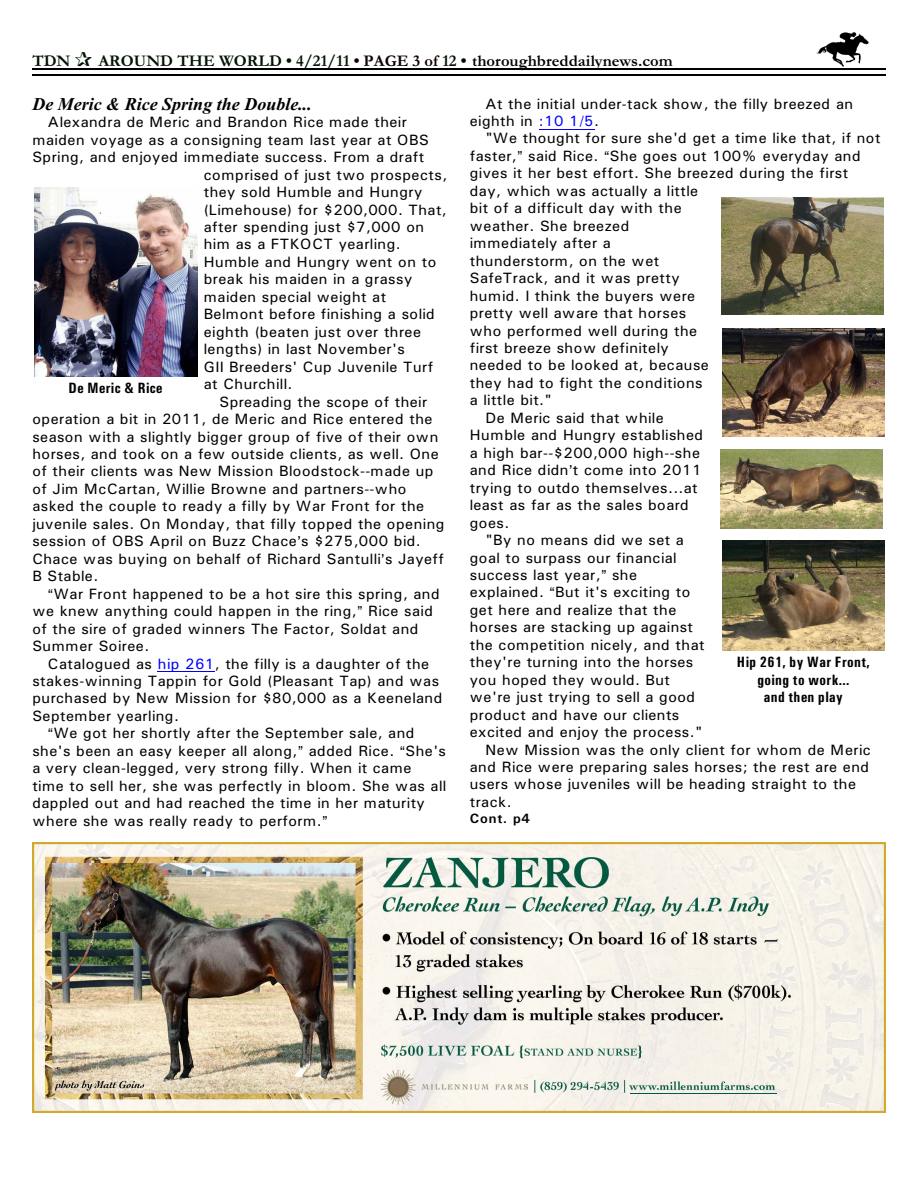
<style>
.page{position:relative;width:918px;height:1188px;background:#fff}
.page>*{position:absolute;margin:0;border:0;box-sizing:border-box;transform-origin:0 0}
.t1{font:italic 700 18px "Times New Roman";color:#000}
.t2{font:700 16.5px "Garamond";color:#000}
.t3{font:700 16.5px "Garamond";color:#001400}
.t4{font:15px/17.4px "Univers";letter-spacing:.03em;color:#000}
.t5{font:700 15px/17.2px "Univers Condensed";letter-spacing:.025em;color:#000;text-align:center}
.t6{font:15px "Univers";letter-spacing:.01em;color:#000}
.t7{font:700 13.5px "Univers";letter-spacing:.065em;color:#000}
.s1{color:#001400}
.s2{color:#0f0000}
.s3{color:#00f}
</style>
<div class="page">
<img style="left:817px;top:32px;width:51px;height:34px">
<hr style="left:32px;top:68px;width:853px;height:1px;background:#000">
<hr style="left:32px;top:75px;width:853px;height:1px;background:#000">
<hr style="left:158px;top:671px;width:57px;height:1px;background:#00f">
<hr style="left:539px;top:129px;width:55px;height:1px;background:#00f">
<img style="left:32px;top:842px;width:854px;height:270px">
<hr style="left:630px;top:1093px;width:147px;height:1px;background:#00594f">
<img style="left:35px;top:187px;width:162px;height:189px">
<img style="left:721px;top:198px;width:163px;height:117px">
<img style="left:723px;top:329px;width:162px;height:107px">
<img style="left:720px;top:449px;width:163px;height:80px">
<img style="left:723px;top:540px;width:162px;height:110px">
<p class="t3" style="left:32px;top:55px;width:40px">TDN</p>
<p class="t2" style="left:98px;top:55px;width:576px"><span class="s1">AROUND THE WORLD • 4/21/11</span> <span class="s2">• PAGE 3 of</span> <span class="s1">12</span> • thoroughbreddailynews.com</p>
<p class="t1" style="left:32px;top:98px;width:281px">De Meric &amp; Rice Spring the Double...</p>
<p class="t4" style="left:48px;top:115px;width:361px">Alexandra de Meric and Brandon Rice made their</p>
<p class="t4" style="left:32px;top:132px;width:398px">maiden voyage as a consigning team last year at OBS</p>
<p class="t4" style="left:32px;top:150px;width:394px">Spring, and enjoyed immediate success. From a draft</p>
<p class="t4" style="left:204px;top:167px;width:245px">comprised of just two prospects,</p>
<p class="t4" style="left:204px;top:185px;width:220px">they sold Humble and Hungry</p>
<p class="t4" style="left:204px;top:202px;width:245px">(Limehouse) for $200,000. That,</p>
<p class="t4" style="left:204px;top:219px;width:222px">after spending just $7,000 on</p>
<p class="t4" style="left:204px;top:237px;width:199px">him as a FTKOCT yearling.</p>
<p class="t4" style="left:204px;top:254px;width:234px">Humble and Hungry went on to</p>
<p class="t4" style="left:204px;top:272px;width:210px">break his maiden in a grassy</p>
<p class="t4" style="left:204px;top:289px;width:184px">maiden special weight at</p>
<p class="t4" style="left:204px;top:307px;width:233px">Belmont before finishing a solid</p>
<p class="t4" style="left:204px;top:324px;width:219px">eighth (beaten just over three</p>
<p class="t4" style="left:204px;top:342px;width:203px">lengths) in last November's</p>
<p class="t4" style="left:204px;top:359px;width:231px">GII Breeders' Cup Juvenile Turf</p>
<p class="t4" style="left:204px;top:377px;width:90px">at Churchill.</p>
<p class="t4" style="left:219px;top:394px;width:209px">Spreading the scope of their</p>
<p class="t4" style="left:32px;top:412px;width:402px">operation a bit in 2011, de Meric and Rice entered the</p>
<p class="t4" style="left:32px;top:429px;width:407px">season with a slightly bigger group of five of their own</p>
<p class="t4" style="left:32px;top:446px;width:408px">horses, and took on a few outside clients, as well. One</p>
<p class="t4" style="left:32px;top:464px;width:403px">of their clients was New Mission Bloodstock--made up</p>
<p class="t4" style="left:32px;top:481px;width:376px">of Jim McCartan, Willie Browne and partners--who</p>
<p class="t4" style="left:32px;top:499px;width:393px">asked the couple to ready a filly by War Front for the</p>
<p class="t4" style="left:32px;top:516px;width:414px">juvenile sales. On Monday, that filly topped the opening</p>
<p class="t4" style="left:32px;top:534px;width:390px">session of OBS April on Buzz Chace s $275,000 bid.</p>
<p class="t4" style="left:32px;top:551px;width:413px">Chace was buying on behalf of Richard Santulli s Jayeff</p>
<p class="t4" style="left:32px;top:569px;width:68px">B Stable.</p>
<p class="t4" style="left:54px;top:586px;width:387px">War Front happened to be a hot sire this spring, and</p>
<p class="t4" style="left:32px;top:604px;width:402px">we knew anything could happen in the ring, Rice said</p>
<p class="t4" style="left:32px;top:621px;width:388px">of the sire of graded winners The Factor, Soldat and</p>
<p class="t4" style="left:32px;top:639px;width:119px">Summer Soiree.</p>
<p class="t4" style="left:48px;top:656px;width:383px">Catalogued as <span class="s3">hip 261</span>, the filly is a daughter of the</p>
<p class="t4" style="left:32px;top:673px;width:408px">stakes-winning Tappin for Gold (Pleasant Tap) and was</p>
<p class="t4" style="left:32px;top:691px;width:411px">purchased by New Mission for $80,000 as a Keeneland</p>
<p class="t4" style="left:32px;top:708px;width:148px">September yearling.</p>
<p class="t4" style="left:54px;top:726px;width:362px">We got her shortly after the September sale, and</p>
<p class="t4" style="left:32px;top:743px;width:415px">she's been an easy keeper all along, added Rice. She's</p>
<p class="t4" style="left:32px;top:761px;width:381px">a very clean-legged, very strong filly. When it came</p>
<p class="t4" style="left:32px;top:778px;width:416px">time to sell her, she was perfectly in bloom. She was all</p>
<p class="t4" style="left:32px;top:796px;width:394px">dappled out and had reached the time in her maturity</p>
<p class="t4" style="left:32px;top:813px;width:291px">where she was really ready to perform.</p>
<p class="t4" style="left:470px;top:96px;width:385px;text-indent:16px">At the initial under-tack show, the filly breezed an eighth in <span class="s3">:10 1/5</span>.</p>
<p class="t4" style="left:485px;top:131px;width:397px">"We thought for sure she'd get a time like that, if not</p>
<p class="t4" style="left:470px;top:148px;width:392px">faster, said Rice. She goes out 100% everyday and</p>
<p class="t4" style="left:470px;top:166px;width:380px">gives it her best effort. She breezed during the first</p>
<p class="t4" style="left:470px;top:183px;width:230px">day, which was actually a little</p>
<p class="t4" style="left:470px;top:201px;width:213px">bit of a difficult day with the</p>
<p class="t4" style="left:470px;top:218px;width:161px">weather. She breezed</p>
<p class="t4" style="left:470px;top:236px;width:143px">immediately after a</p>
<p class="t4" style="left:470px;top:253px;width:191px">thunderstorm, on the wet</p>
<p class="t4" style="left:470px;top:271px;width:211px">SafeTrack, and it was pretty</p>
<p class="t4" style="left:470px;top:288px;width:227px">humid. I think the buyers were</p>
<p class="t4" style="left:470px;top:306px;width:218px">pretty well aware that horses</p>
<p class="t4" style="left:470px;top:323px;width:229px">who performed well during the</p>
<p class="t4" style="left:470px;top:340px;width:201px">first breeze show definitely</p>
<p class="t4" style="left:470px;top:358px;width:241px">needed to be looked at, because</p>
<p class="t4" style="left:470px;top:375px;width:234px">they had to fight the conditions</p>
<p class="t6" style="left:470px;top:395px;width:84px">a little bit."</p>
<p class="t4" style="left:485px;top:410px;width:180px">De Meric said that while</p>
<p class="t4" style="left:470px;top:428px;width:235px">Humble and Hungry established</p>
<p class="t4" style="left:470px;top:445px;width:232px">a high bar--$200,000 high--she</p>
<p class="t4" style="left:470px;top:463px;width:233px">and Rice didn t come into 2011</p>
<p class="t4" style="left:470px;top:480px;width:230px">trying to outdo themselves...at</p>
<p class="t4" style="left:470px;top:498px;width:221px">least as far as the sales board</p>
<p class="t4" style="left:470px;top:515px;width:41px">goes.</p>
<p class="t4" style="left:485px;top:533px;width:200px">"By no means did we set a</p>
<p class="t4" style="left:470px;top:550px;width:209px">goal to surpass our financial</p>
<p class="t4" style="left:470px;top:567px;width:169px">success last year, she</p>
<p class="t4" style="left:470px;top:585px;width:222px">explained. But it's exciting to</p>
<p class="t4" style="left:470px;top:602px;width:208px">get here and realize that the</p>
<p class="t4" style="left:470px;top:620px;width:225px">horses are stacking up against</p>
<p class="t4" style="left:470px;top:637px;width:236px">the competition nicely, and that</p>
<p class="t4" style="left:470px;top:655px;width:225px">they're turning into the horses</p>
<p class="t4" style="left:470px;top:672px;width:202px">you hoped they would. But</p>
<p class="t4" style="left:470px;top:690px;width:227px">we're just trying to sell a good</p>
<p class="t4" style="left:470px;top:707px;width:211px">product and have our clients</p>
<p class="t4" style="left:470px;top:725px;width:234px">excited and enjoy the process."</p>
<p class="t4" style="left:485px;top:742px;width:387px">New Mission was the only client for whom de Meric</p>
<p class="t4" style="left:470px;top:759px;width:401px">and Rice were preparing sales horses; the rest are end</p>
<p class="t4" style="left:470px;top:777px;width:388px">users whose juveniles will be heading straight to the</p>
<p class="t4" style="left:470px;top:794px;width:43px">track.</p>
<p class="t7" style="left:470px;top:814px;width:62px">Cont. p4</p>
<p class="t5" style="left:69px;top:381px;width:96px">De Meric &amp; Rice</p>
<p class="t5" style="left:737px;top:655px;width:135px">Hip 261, by War Front, going to work...<br>and then play</p>
</div>
